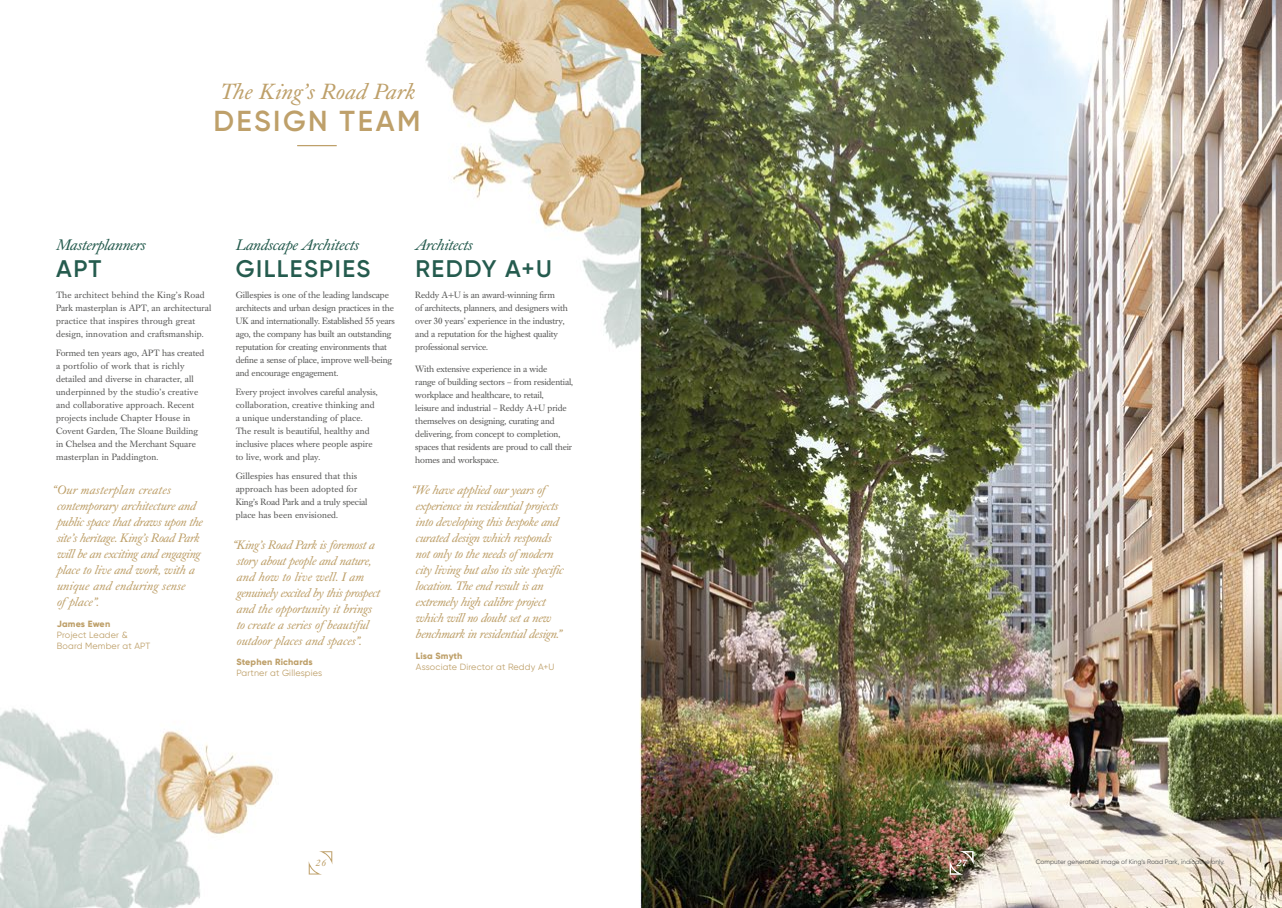
<style>
.page{position:relative;width:1282px;height:908px;background:#fff}
.page>*{position:absolute;margin:0;border:0;box-sizing:border-box;transform-origin:0 0}
.Serif_Page_Header{font:600 28.9px "Gilroy";letter-spacing:.085em;color:#bea06a}
.Serif_Page_Header-2{font:600 24px "Gilroy";letter-spacing:.06em;color:#255b4e}
.Italic_Page_Header{font:italic 21.6px "Caslon Book BE";letter-spacing:.025em;color:#bea06a}
.Serif_Quote{font:italic 15px "Caslon Book BE";color:#255b4e}
.Serif_Quote-2{font:italic 12px/16px "Caslon Book BE";letter-spacing:-.01em;color:#bea06a}
.Serif_Quote-3{font:italic 12px/16px "Caslon Book BE";letter-spacing:.01em;color:#bea06a}
.Serif_Body{font:9px/13px "Caslon Book BE";letter-spacing:-.005em;color:#575756}
.Serif_Body-2{font:9px/13px "Caslon Book BE";letter-spacing:.02em;color:#575756}
.Serif_Body-3{font:9px/13px "Caslon Book BE";letter-spacing:.015em;color:#575756}
.t1{font:9px/10.8px "Gilroy";letter-spacing:.02em;color:#bea06a}
.t2{font:italic 9px "Caslon Book BE";color:#bea06a}
.t3{font:italic 9px "Caslon Book BE";color:#fff}
.t4{font:6.5px "Gilroy";color:#575756}
.s1{font-weight:800}
</style>
<div class="page">
<img style="left:0;top:0;width:1281px;height:907px">
<hr style="left:297px;top:145px;width:40px;height:1px;background:#bea06a">
<svg style="left:949px;top:850px;width:24px;height:24px"></svg>
<svg style="left:309px;top:850px;width:23px;height:24px"></svg>
<p class="Italic_Page_Header" style="left:220px;top:79px;width:196px">The King’s Road Park</p>
<p class="Serif_Page_Header" style="left:213px;top:103px;width:209px">DESIGN TEAM</p>
<p class="Serif_Quote" style="left:56px;top:236px;width:91px">Masterplanners</p>
<p class="Serif_Page_Header-2" style="left:56px;top:253px;width:47px">APT</p>
<p class="Serif_Body-2" style="left:56px;top:289px;width:157px">The architect behind the King’s Road Park masterplan is APT, an architectural practice that inspires through great design, innovation and craftsmanship.</p>
<p class="Serif_Body-2" style="left:56px;top:346px;width:150px">Formed ten years ago, APT has created a portfolio of work that is richly detailed and diverse in character, all underpinned by the studio’s creative and collaborative approach. Recent projects include Chapter House in Covent Garden, The Sloane Building in Chelsea and the Merchant Square masterplan in Paddington.</p>
<p class="Serif_Quote-2" style="left:57px;top:482px;width:147px;text-indent:-5px">“Our masterplan creates contemporary architecture and public space that draws upon the site’s heritage. King’s Road Park will be an exciting and engaging place to live and work, with a unique and enduring sense ofplace”.</p>
<p class="t1" style="left:57px;top:618px;width:95px"><span class="s1">James Ewen<br></span>Project Leader &amp;<br>Board Member at APT</p>
<p class="Serif_Quote" style="left:236px;top:236px;width:124px">Landscape Architects</p>
<p class="Serif_Page_Header-2" style="left:236px;top:253px;width:136px">GILLESPIES</p>
<p class="Serif_Body" style="left:236px;top:289px;width:161px">Gillespies is one of the leading landscape architects and urban design practices in the UK and internationally. Established 55 years ago, the company has built an outstanding reputation for creating environments that define a sense of place, improve well-being and encourage engagement.</p>
<p class="Serif_Body-3" style="left:236px;top:385px;width:143px">Every project involves careful analysis, collaboration, creative thinking and a unique understanding of place.<br>The result is beautiful, healthy and inclusive places where people aspire to live, work and play.</p>
<p class="Serif_Body-2" style="left:236px;top:469px;width:133px">Gillespies has ensured that this approach has been adopted for<br>King’s Road Park and a truly special place has been envisioned.</p>
<p class="Serif_Quote-3" style="left:236px;top:536px;width:145px;text-indent:-4px">“King’s Road Park is foremost a story about people and nature, and how to live well. I am genuinely excited by this prospect and the opportunity it brings to create a series ofbeautiful outdoor places and spaces”.</p>
<p class="t1" style="left:236px;top:656px;width:87px"><span class="s1">Stephen Richards<br></span>Partner at Gillespies</p>
<p class="Serif_Quote" style="left:415px;top:236px;width:58px">Architects</p>
<p class="Serif_Page_Header-2" style="left:415px;top:253px;width:138px">REDDY A+U</p>
<p class="Serif_Body" style="left:415px;top:289px;width:154px">Reddy A+U is an award-winning firm<br>of architects, planners, and designers with over 30 years’ experience in the industry, and a reputation for the highest quality professional service.</p>
<p class="Serif_Body" style="left:415px;top:362px;width:159px">With extensive experience in a wide<br>range of building sectors – from residential, workplace and healthcare, to retail,<br>leisure and industrial – Reddy A+U pride themselves on designing, curating and delivering, from concept to completion, spaces that residents are proud to call their homes and workspace.</p>
<p class="Serif_Quote-2" style="left:415px;top:482px;width:149px;text-indent:-5px">“We have applied our years of experience in residential projects into developing this bespoke and curated design which responds not only to the needs ofmodern city living but also its site specific location. The end result is an extremely high calibre project which will no doubt set a new benchmark in residential design.”</p>
<p class="t1" style="left:416px;top:650px;width:140px"><span class="s1">Lisa Smyth<br></span>Associate Director at Reddy A+U</p>
<p class="t2" style="left:315px;top:857px;width:12px">26</p>
<p class="t3" style="left:956px;top:857px;width:11px">27</p>
<p class="t4" style="left:1035px;top:856px;width:190px">Computer generated image of King’s Road Park, indicative only.</p>
</div>
